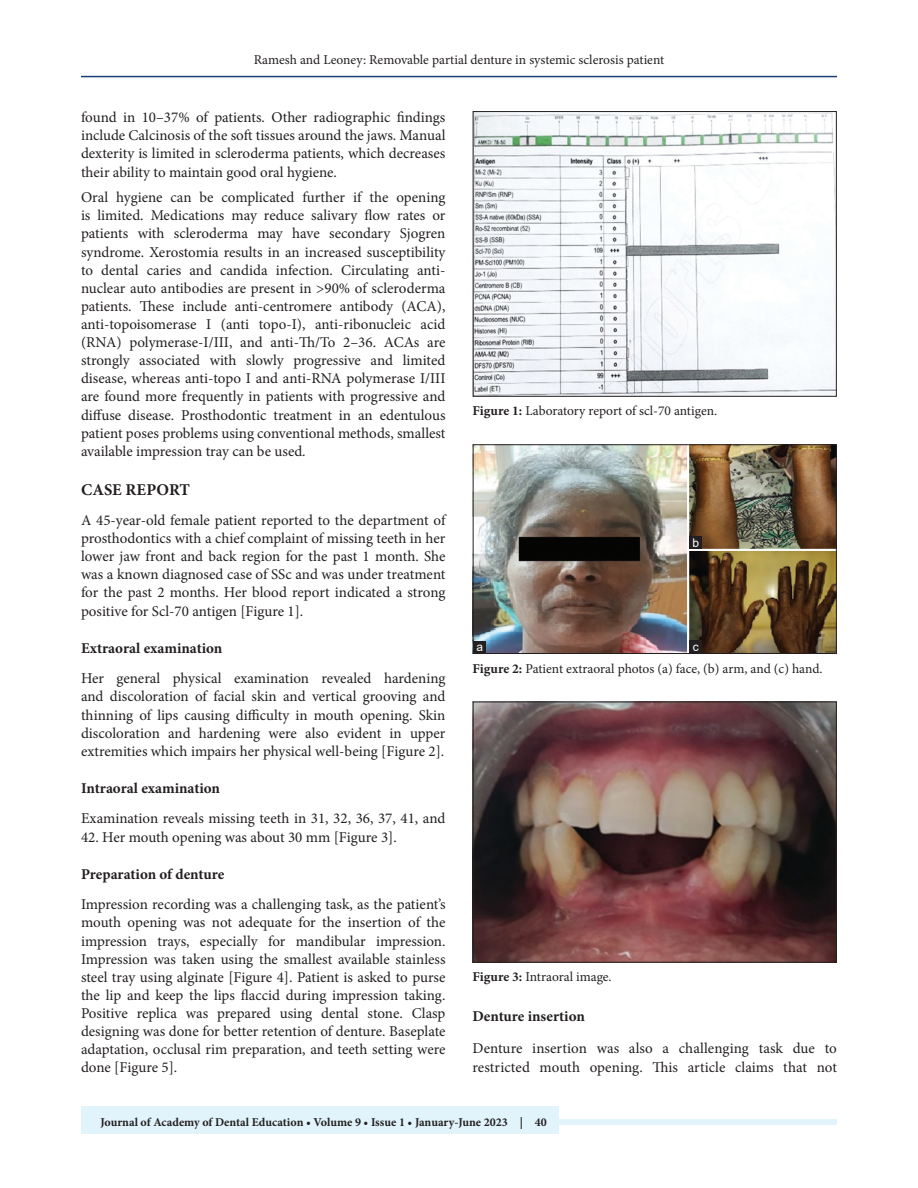
<style>
.page{position:relative;width:918px;height:1188px;background:#fff}
.page>*{position:absolute;margin:0;border:0;box-sizing:border-box;transform-origin:0 0}
.t1{font:700 16.5px "Minion Pro";letter-spacing:.005em;color:#231f20}
.TX{font:15px/18.1px "Minion Pro";color:#231f20;text-align:justify}
.t2{font:700 15px "Minion Pro";letter-spacing:-.005em;color:#231f20}
.FGC{font:13.5px "Minion Pro";color:#231f20}
.JF{font:700 12px "Minion Pro";color:#231f20}
.LABEL{font:12px "Arial";color:#fff}
.s1{font-weight:700}
</style>
<div class="page">
<hr style="left:81px;top:76px;width:756px;height:1px;background:#164077">
<div style="left:81px;top:1119px;width:756px;height:6px;background:#e1f4fc"></div>
<div style="left:81px;top:1107px;width:478px;height:27px;background:#e1f4fc"></div>
<img style="left:475px;top:113px;width:360px;height:281px">
<div style="left:473px;top:111px;width:364px;height:285px;border:1px solid #231f20"></div>
<img style="left:475px;top:704px;width:360px;height:256px">
<div style="left:473px;top:702px;width:364px;height:260px;border:1px solid #231f20"></div>
<img style="left:475px;top:447px;width:360px;height:205px">
<div style="left:473px;top:445px;width:364px;height:209px;border:1px solid #231f20"></div>
<div style="left:473px;top:641px;width:13px;height:12px;background:#231f20"></div>
<div style="left:689px;top:536px;width:13px;height:13px;background:#231f20"></div>
<div style="left:689px;top:641px;width:13px;height:12px;background:#231f20"></div>
<p class="FGC" style="left:254px;top:50px;width:412px">Ramesh and Leoney: Removable partial denture in systemic sclerosis patient</p>
<p class="TX" style="left:81px;top:108px;width:366px">found in 10–37% of patients. Other radiographic findings include Calcinosis of the soft tissues around the jaws. Manual dexterity is limited in scleroderma patients, which decreases their ability to maintain good oral hygiene.</p>
<p class="TX" style="left:81px;top:188px;width:366px">Oral hygiene can be complicated further if the opening is limited. Medications may reduce salivary flow rates or patients with scleroderma may have secondary Sjogren syndrome. Xerostomia results in an increased susceptibility to dental caries and candida infection. Circulating anti&shy;nuclear auto antibodies are present in &gt;90% of scleroderma patients. These include anti-centromere antibody (ACA), anti-topoisomerase I (anti topo-I), anti-ribonucleic acid (RNA) polymerase-I/III, and anti-Th/To 2–36. ACAs are strongly associated with slowly progressive and limited disease, whereas anti-topo I and anti-RNA polymerase I/III are found more frequently in patients with progressive and diffuse disease. Prosthodontic treatment in an edentulous patient poses problems using conventional methods, smallest available impression tray can be used.</p>
<h1 class="t1" style="left:81px;top:478px;width:111px">CASE REPORT</h1>
<p class="TX" style="left:81px;top:511px;width:366px">A 45-year-old female patient reported to the department of prosthodontics with a chief complaint of missing teeth in her lower jaw front and back region for the past 1 month. She was a known diagnosed case of SSc and was under treatment for the past 2 months. Her blood report indicated a strong positive for Scl-70 antigen [Figure 1].</p>
<h2 class="t2" style="left:81px;top:638px;width:143px">Extraoral examination</h2>
<p class="TX" style="left:81px;top:670px;width:366px">Her general physical examination revealed hardening and discoloration of facial skin and vertical grooving and thinning of lips causing difficulty in mouth opening. Skin discoloration and hardening were also evident in upper extremities which impairs her physical well-being [Figure 2].</p>
<h2 class="t2" style="left:81px;top:778px;width:141px">Intraoral examination</h2>
<p class="TX" style="left:81px;top:810px;width:366px">Examination reveals missing teeth in 31, 32, 36, 37, 41, and</p>
<p class="TX" style="left:81px;top:828px;width:317px">42. Her mouth opening was about 30 mm [Figure 3].</p>
<h2 class="t2" style="left:81px;top:864px;width:145px">Preparation of denture</h2>
<p class="TX" style="left:81px;top:896px;width:366px">Impression recording was a challenging task, as the patient’s mouth opening was not adequate for the insertion of the impression trays, especially for mandibular impression.<br>Impression was taken using the smallest available stainless steel tray using alginate [Figure 4]. Patient is asked to purse the lip and keep the lips flaccid during impression taking.<br>Positive replica was prepared using dental stone. Clasp designing was done for better retention of denture. Baseplate adaptation, occlusal rim preparation, and teeth setting were done [Figure 5].</p>
<p class="FGC" style="left:472px;top:402px;width:246px"><span class="s1">Figure 1:</span> Laboratory report of scl-70 antigen.</p>
<p class="LABEL" style="left:476px;top:639px;width:8px">a</p>
<p class="LABEL" style="left:692px;top:534px;width:8px">b</p>
<p class="LABEL" style="left:693px;top:639px;width:7px">c</p>
<p class="FGC" style="left:472px;top:659px;width:352px"><span class="s1">Figure 2:</span> Patient extraoral photos (a) face, (b) arm, and (c) hand.</p>
<p class="FGC" style="left:472px;top:968px;width:141px"><span class="s1">Figure 3:</span> Intraoral image.</p>
<h2 class="t2" style="left:472px;top:1006px;width:114px">Denture insertion</h2>
<p class="TX" style="left:472px;top:1038px;width:366px;line-height:19.5px">Denture insertion was also a challenging task due to restricted mouth opening. This article claims that not</p>
<p class="JF" style="left:100px;top:1113px;width:448px">Journal of Academy of Dental Education • Volume 9 • Issue 1 • January-June 2023 | 40</p>
</div>
